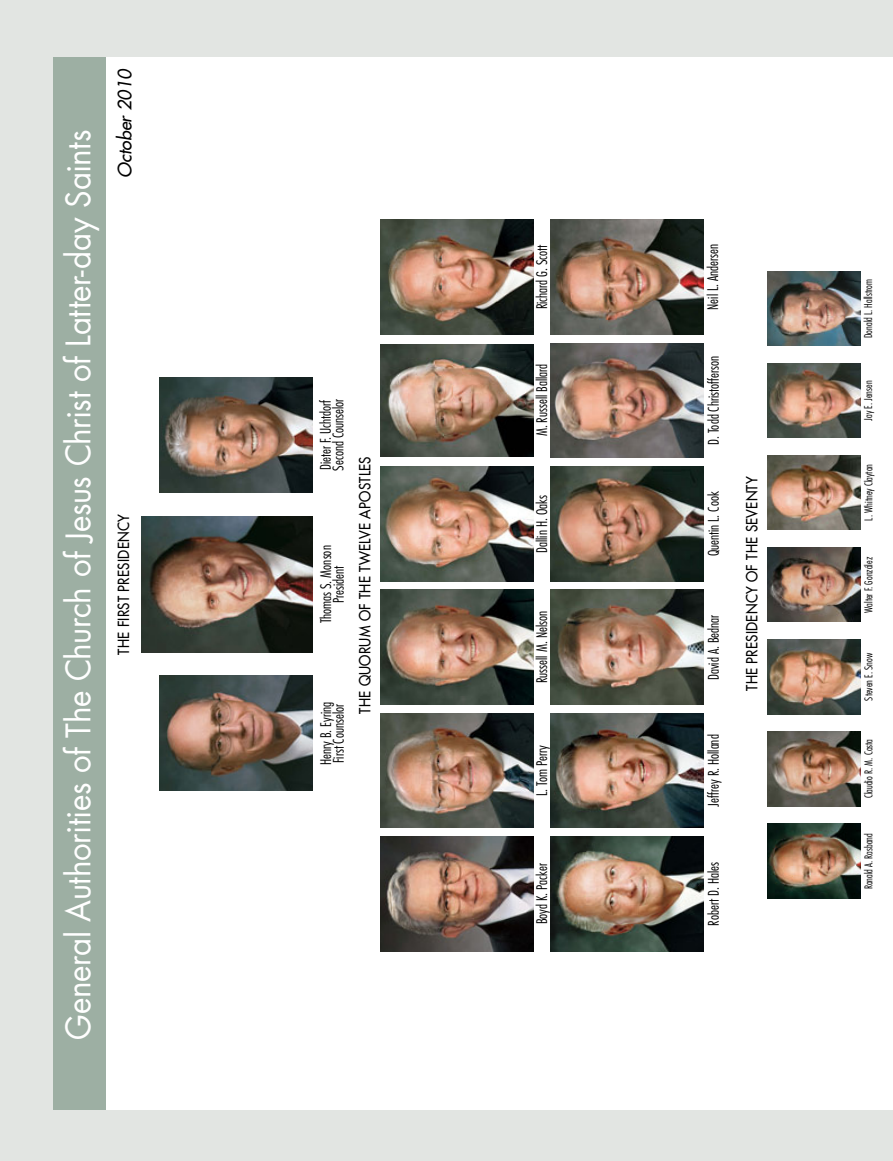
<style>
.page{position:relative;width:893px;height:1161px;background:#e2e5e2}
.page>*{position:absolute;margin:0;border:0;box-sizing:border-box;transform-origin:0 0}
.t1{font:33px "Futuralds Lat";letter-spacing:-.015em;color:#fff;scale:.95 1}
.t2{font:italic 500 18px "Futuralds Lat";color:#000}
.t3{font:500 15px "Futuralds Lat";letter-spacing:.02em;color:#000;scale:.9 1}
.t4{font:300 condensed 14.25px/12.8px "Futuralds Lat";color:#000}
.t5{font:300 condensed 10.5px "Futuralds Lat";color:#000}
</style>
<div class="page">
<div style="left:105px;top:57px;width:788px;height:1053px;background:#fff"></div>
<div style="left:53px;top:57px;width:52px;height:1053px;background:#9dafa3"></div>
<img style="left:380px;top:836px;width:153px;height:115px">
<img style="left:159px;top:676px;width:153px;height:114px">
<img style="left:159px;top:377px;width:153px;height:115px">
<img style="left:380px;top:713px;width:153px;height:115px">
<img style="left:550px;top:836px;width:153px;height:115px">
<img style="left:550px;top:713px;width:153px;height:115px">
<img style="left:550px;top:589px;width:153px;height:115px">
<img style="left:550px;top:343px;width:153px;height:115px">
<img style="left:550px;top:220px;width:153px;height:114px">
<img style="left:380px;top:590px;width:153px;height:114px">
<img style="left:380px;top:466px;width:153px;height:115px">
<img style="left:380px;top:344px;width:153px;height:113px">
<img style="left:767px;top:363px;width:93px;height:74px">
<img style="left:767px;top:547px;width:93px;height:75px">
<img style="left:767px;top:639px;width:93px;height:75px">
<img style="left:767px;top:455px;width:93px;height:75px">
<img style="left:767px;top:271px;width:93px;height:75px">
<img style="left:767px;top:823px;width:93px;height:75px">
<img style="left:380px;top:220px;width:153px;height:114px">
<img style="left:767px;top:731px;width:93px;height:75px">
<img style="left:550px;top:466px;width:153px;height:115px">
<img style="left:141px;top:516px;width:171px;height:136px">
<h1 class="t1" style="left:50px;top:1039px;width:959px;rotate:-90deg">General Authorities of The Church of Jesus Christ of Latter-day Saints</h1>
<p class="t2" style="left:110px;top:178px;width:111px;rotate:-90deg">October 2010</p>
<p class="t3" style="left:111px;top:654px;width:157px;rotate:-90deg">The First Presidency</p>
<p class="t4" style="left:318px;top:471px;width:73px;rotate:-90deg">Dieter F. Uchtdorf<br>Second Counselor</p>
<p class="t4" style="left:319px;top:623px;width:80px;text-align:center;rotate:-90deg">Thomas S. Monson<br>President</p>
<p class="t4" style="left:319px;top:765px;width:65px;rotate:-90deg">Henry B. Eyring<br>First Counselor</p>
<p class="t3" style="left:352px;top:714px;width:287px;rotate:-90deg">The Quorum of the Twelve Apostles</p>
<p class="t4" style="left:535px;top:309px;width:67px;rotate:-90deg">Richard G. Scott</p>
<p class="t4" style="left:535px;top:436px;width:74px;rotate:-90deg">M. Russell Ballard</p>
<p class="t4" style="left:535px;top:553px;width:59px;rotate:-90deg">Dallin H. Oaks</p>
<p class="t4" style="left:535px;top:683px;width:73px;rotate:-90deg">Russell M. Nelson</p>
<p class="t4" style="left:535px;top:796px;width:52px;rotate:-90deg">L. Tom Perry</p>
<p class="t4" style="left:535px;top:924px;width:63px;rotate:-90deg">Boyd K. Packer</p>
<p class="t4" style="left:706px;top:310px;width:67px;rotate:-90deg">Neil L. Andersen</p>
<p class="t4" style="left:706px;top:445px;width:90px;rotate:-90deg">D. Todd Christofferson</p>
<p class="t4" style="left:706px;top:556px;width:66px;rotate:-90deg">Quentin L. Cook</p>
<p class="t4" style="left:706px;top:680px;width:67px;rotate:-90deg">David A. Bednar</p>
<p class="t4" style="left:706px;top:806px;width:74px;rotate:-90deg">Jeffrey R. Holland</p>
<p class="t4" style="left:706px;top:925px;width:65px;rotate:-90deg">Robert D. Hales</p>
<p class="t3" style="left:739px;top:691px;width:240px;rotate:-90deg">The Presidency of the Seventy</p>
<p class="t5" style="left:860px;top:338px;width:60px;rotate:-90deg">Donald L. Hallstrom</p>
<p class="t5" style="left:860px;top:421px;width:42px;rotate:-90deg">Jay E. Jensen</p>
<p class="t5" style="left:861px;top:520px;width:58px;rotate:-90deg">L. Whitney Clayton</p>
<p class="t5" style="left:861px;top:613px;width:57px;rotate:-90deg">Walter F. González</p>
<p class="t5" style="left:861px;top:700px;width:49px;rotate:-90deg">Steven E. Snow</p>
<p class="t5" style="left:861px;top:798px;width:61px;rotate:-90deg">Claudio R. M. Costa</p>
<p class="t5" style="left:861px;top:889px;width:58px;rotate:-90deg">Ronald A. Rasband</p>
</div>
